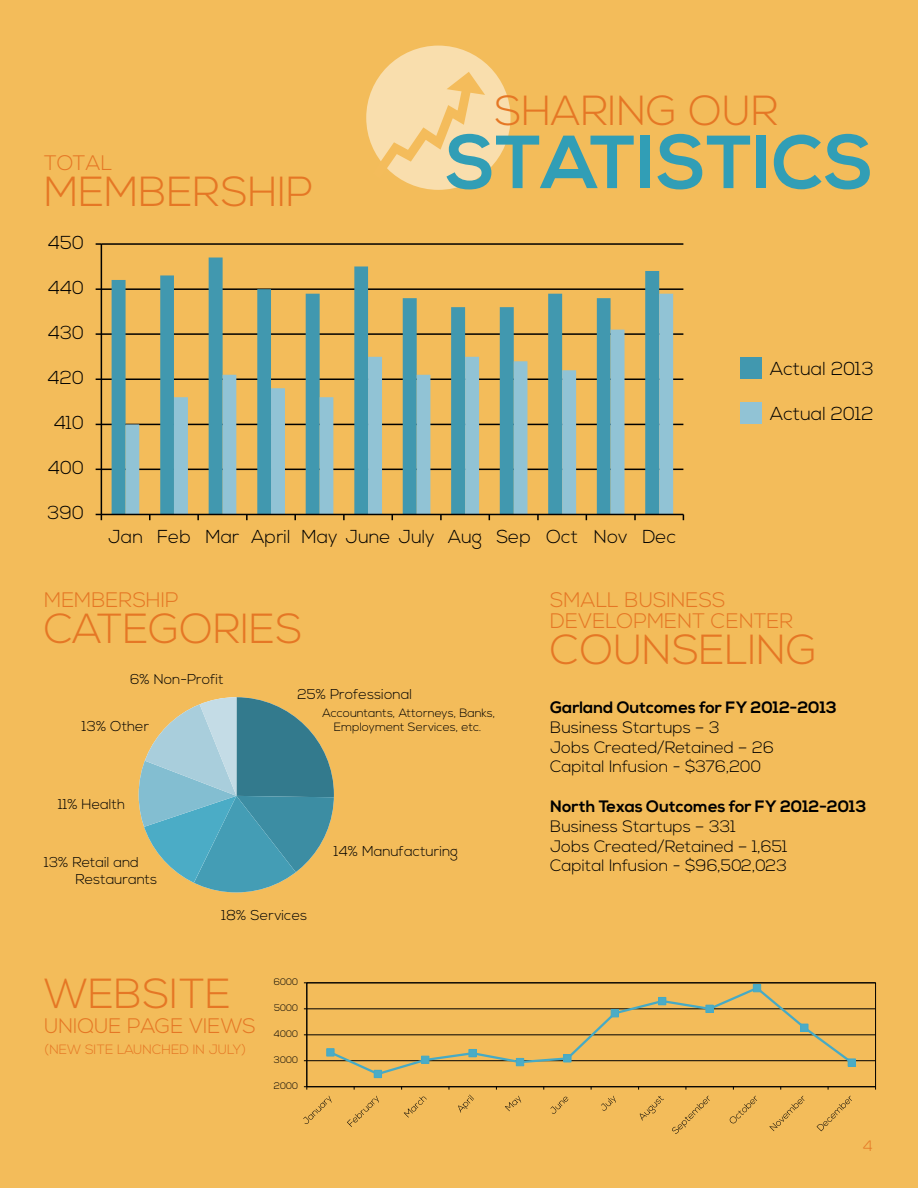
<style>
.page{position:relative;width:918px;height:1188px;background:#f3bc5a}
.page>*{position:absolute;margin:0;border:0;box-sizing:border-box;transform-origin:0 0}
.t1{font:700 75px "Nexa";color:#319eb6}
.t2{font:300 42px "Nexa";color:#e57725}
.t3{font:300 21px/21px "Nexa";color:#e57725}
.t4{font:300 18.75px "Nexa";color:#000}
.t5{font:300 16.5px/19.8px "Nexa";color:#000}
.t6{font:700 16.5px "Nexa";color:#000}
.t7{font:300 15px "Nexa";color:#e57725}
.t8{font:300 14.25px/17.1px "Nexa";color:#000}
.t9{font:300 13.5px "Nexa";color:#e57725}
.t10{font:12.15px "Calibri";letter-spacing:.005em;color:#000}
.t11{font:300 12px/14.4px "Nexa";color:#000;text-align:center}
.t12{font:300 9.45px "Nexa";letter-spacing:.005em;color:#000}
</style>
<div class="page">
<div style="left:366px;top:46px;width:145px;height:144px;background:#f9dead;border-radius:50%"></div>
<svg style="left:366px;top:72px;width:119px;height:117px"></svg>
<svg style="left:139px;top:697px;width:195px;height:195px"></svg>
<div style="left:740px;top:357px;width:22px;height:22px;background:#4198af"></div>
<div style="left:740px;top:402px;width:22px;height:22px;background:#91c3d5"></div>
<hr style="left:307px;top:1060px;width:569px;height:1px;background:#000">
<hr style="left:307px;top:1034px;width:569px;height:1px;background:#000">
<hr style="left:307px;top:1008px;width:569px;height:1px;background:#000">
<div style="left:306px;top:982px;width:570px;height:105px;border:1px solid #000"></div>
<hr style="left:306px;top:983px;width:1px;height:104px;background:#000">
<hr style="left:307px;top:1086px;width:569px;height:1px;background:#000">
<svg style="left:328px;top:985px;width:527px;height:91px"></svg>
<div style="left:326px;top:1048px;width:8px;height:8px;background:#4bacc6;border:1px solid #46aac5"></div>
<div style="left:374px;top:1070px;width:8px;height:8px;background:#4bacc6"></div>
<div style="left:421px;top:1056px;width:8px;height:8px;background:#4bacc6"></div>
<div style="left:469px;top:1049px;width:7px;height:8px;background:#4bacc6"></div>
<div style="left:469px;top:1049px;width:8px;height:8px;border:1px solid #46aac5"></div>
<div style="left:516px;top:1058px;width:8px;height:8px;background:#4bacc6"></div>
<div style="left:564px;top:1055px;width:7px;height:7px;background:#4bacc6"></div>
<div style="left:563px;top:1054px;width:8px;height:8px;border:1px solid #46aac5"></div>
<div style="left:611px;top:1009px;width:8px;height:8px;background:#4bacc6"></div>
<div style="left:659px;top:997px;width:7px;height:8px;background:#4bacc6"></div>
<div style="left:658px;top:997px;width:8px;height:8px;border:1px solid #46aac5"></div>
<div style="left:706px;top:1005px;width:7px;height:7px;background:#4bacc6"></div>
<div style="left:706px;top:1005px;width:8px;height:8px;border:1px solid #46aac5"></div>
<div style="left:753px;top:984px;width:8px;height:8px;background:#4bacc6"></div>
<div style="left:801px;top:1024px;width:7px;height:7px;background:#4bacc6"></div>
<div style="left:800px;top:1024px;width:8px;height:8px;border:1px solid #46aac5"></div>
<div style="left:848px;top:1059px;width:7px;height:7px;background:#4bacc6"></div>
<div style="left:848px;top:1059px;width:8px;height:8px;border:1px solid #46aac5"></div>
<svg style="left:303px;top:1096px;width:29px;height:28px"></svg>
<svg style="left:347px;top:1096px;width:32px;height:31px"></svg>
<svg style="left:404px;top:1097px;width:23px;height:21px"></svg>
<svg style="left:458px;top:1095px;width:16px;height:18px"></svg>
<svg style="left:505px;top:1096px;width:16px;height:15px"></svg>
<svg style="left:550px;top:1097px;width:18px;height:17px"></svg>
<svg style="left:601px;top:1096px;width:15px;height:15px"></svg>
<svg style="left:640px;top:1096px;width:24px;height:25px"></svg>
<svg style="left:672px;top:1096px;width:38px;height:38px"></svg>
<svg style="left:730px;top:1096px;width:27px;height:27px"></svg>
<svg style="left:769px;top:1096px;width:36px;height:35px"></svg>
<svg style="left:817px;top:1096px;width:35px;height:35px"></svg>
<svg style="left:95px;top:243px;width:590px;height:278px"></svg>
<p class="t3" style="left:44px;top:153px;width:70px">TOTAL</p>
<h2 class="t2" style="left:44px;top:167px;width:271px">MEMBERSHIP</h2>
<p class="t4" style="left:48px;top:231px;width:37px">450</p>
<p class="t4" style="left:48px;top:276px;width:37px">440</p>
<p class="t4" style="left:48px;top:321px;width:37px">430</p>
<p class="t4" style="left:48px;top:367px;width:38px">420</p>
<p class="t4" style="left:54px;top:412px;width:32px">410</p>
<p class="t4" style="left:48px;top:457px;width:37px">400</p>
<p class="t4" style="left:48px;top:502px;width:38px">390</p>
<h2 class="t2" style="left:495px;top:86px;width:285px">SHARING OUR</h2>
<h1 class="t1" style="left:446px;top:119px;width:430px">STATISTICS</h1>
<p class="t4" style="left:770px;top:358px;width:105px">Actual 2013</p>
<p class="t4" style="left:770px;top:403px;width:105px">Actual 2012</p>
<p class="t4" style="left:108px;top:526px;width:570px">Jan Feb Mar April May June July Aug Sep Oct Nov Dec</p>
<p class="t3" style="left:44px;top:590px;width:136px">MEMBERSHIP</p>
<h2 class="t2" style="left:44px;top:604px;width:260px">CATEGORIES</h2>
<p class="t8" style="left:130px;top:671px;width:95px">6% Non-Profit</p>
<p class="t8" style="left:82px;top:718px;width:69px">13% Other</p>
<p class="t8" style="left:58px;top:796px;width:69px">11% Health</p>
<p class="t8" style="left:76px;top:854px;width:83px;text-indent:-31px">13% Retail and<br>Restaurants</p>
<p class="t8" style="left:298px;top:686px;width:116px">25% Professional</p>
<p class="t11" style="left:322px;top:706px;width:174px">Accountants, Attorneys, Banks,<br>Employment Services, etc.</p>
<p class="t10" style="left:396px;top:721px;width:62px">Professional</p>
<p class="t8" style="left:334px;top:843px;width:126px">14% Manufacturing</p>
<p class="t8" style="left:222px;top:907px;width:87px">18% Services</p>
<h2 class="t2" style="left:44px;top:970px;width:188px">WEBSITE</h2>
<p class="t3" style="left:44px;top:1017px;width:213px">UNIQUE PAGE VIEWS</p>
<p class="t9" style="left:44px;top:1042px;width:204px">(NEW SITE LAUNCHED IN JULY)</p>
<p class="t12" style="left:274px;top:976px;width:26px">6000</p>
<p class="t12" style="left:274px;top:1002px;width:26px">5000</p>
<p class="t12" style="left:274px;top:1028px;width:26px">4000</p>
<p class="t12" style="left:274px;top:1054px;width:26px">3000</p>
<p class="t12" style="left:274px;top:1080px;width:26px">2000</p>
<p class="t3" style="left:550px;top:590px;width:244px">SMALL BUSINESS<br>DEVELOPMENT CENTER</p>
<h2 class="t2" style="left:550px;top:625px;width:268px">COUNSELING</h2>
<p class="t6" style="left:550px;top:698px;width:288px">Garland Outcomes for FY 2012-2013</p>
<p class="t5" style="left:550px;top:718px;width:225px">Business Startups – 3<br>Jobs Created/Retained – 26<br>Capital Infusion - $376,200</p>
<p class="t6" style="left:550px;top:797px;width:318px">North Texas Outcomes for FY 2012-2013</p>
<p class="t5" style="left:550px;top:817px;width:239px">Business Startups – 331<br>Jobs Created/Retained – 1,651<br>Capital Infusion - $96,502,023</p>
<p class="t7" style="left:863px;top:1137px;width:11px">4</p>
</div>
